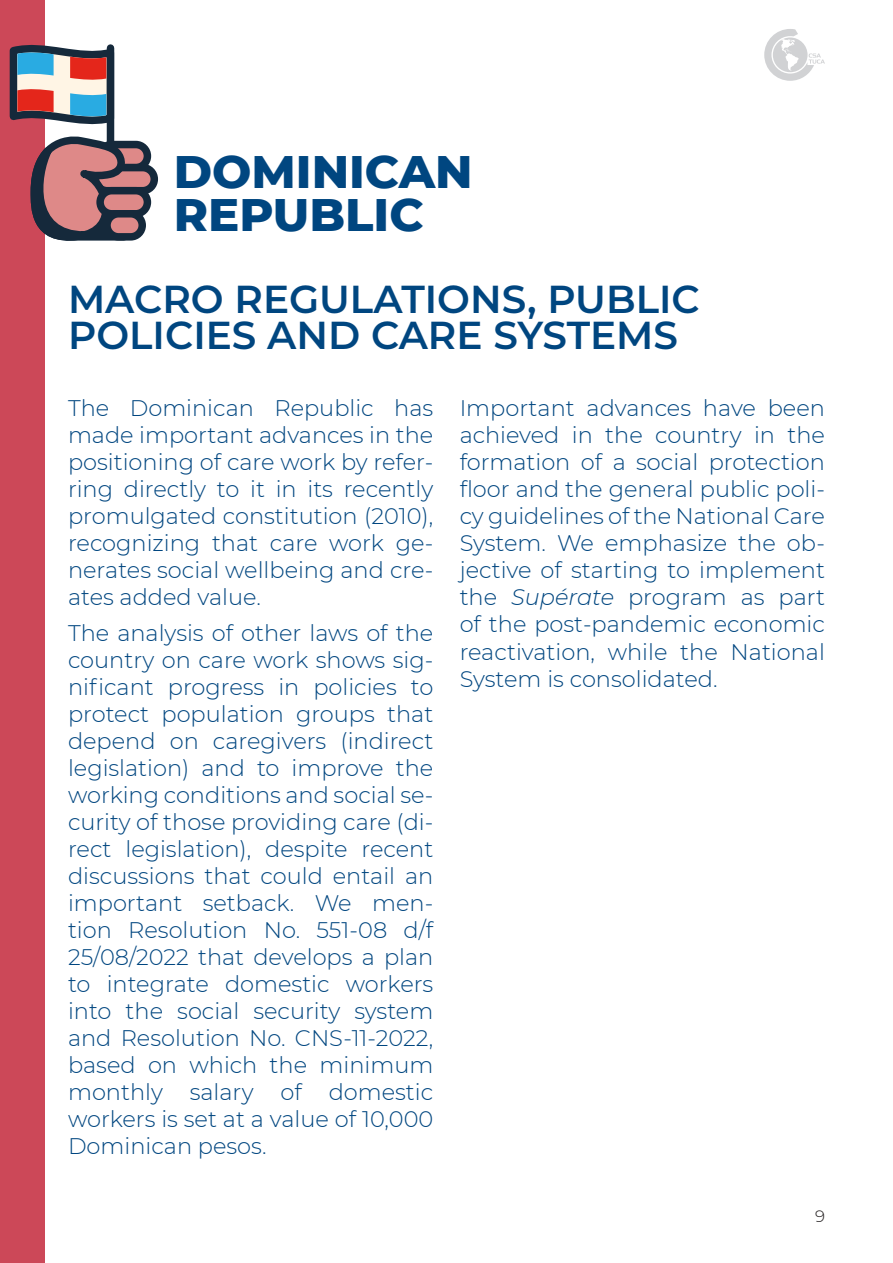
<style>
.page{position:relative;width:893px;height:1263px;background:#fff}
.page>*{position:absolute;margin:0;border:0;box-sizing:border-box;transform-origin:0 0}
.Parrafo_de_Texto{font:800 46.5px/43.5px "Montserrat";color:#004680}
.Parrafo_de_Texto-2{font:600 39px/36px "Montserrat";color:#004680}
.Parrafo_de_Texto-3{font:300 22.5px/27px "Montserrat";color:#004680;text-align:justify}
.t1{font:300 16.5px "Montserrat";color:#231f20}
.s1{font-style:italic}
</style>
<div class="page">
<svg style="left:764px;top:29px;width:61px;height:52px"></svg>
<div style="left:0;top:0;width:44px;height:1263px;background:#cc4858"></div>
<div style="left:107px;top:48px;width:7px;height:167px;background:#15293b"></div>
<div style="left:96px;top:141px;width:55px;height:30px;border:8px solid #15293b;border-radius:12px"></div>
<div style="left:96px;top:168px;width:58px;height:23px;background:#de8988;border-radius:12px"></div>
<div style="left:92px;top:164px;width:66px;height:30px;border:8px solid #15293b;border-radius:12px"></div>
<div style="left:96px;top:187px;width:55px;height:30px;border:8px solid #15293b;border-radius:12px"></div>
<div style="left:103px;top:210px;width:43px;height:31px;border:8px solid #15293b;border-radius:12px"></div>
<svg style="left:30px;top:138px;width:112px;height:109px"></svg>
<svg style="left:9px;top:43px;width:106px;height:83px"></svg>
<p class="Parrafo_de_Texto" style="left:174px;top:147px;width:300px">DOMINICAN<br>REPUBLIC</p>
<p class="Parrafo_de_Texto-2" style="left:68px;top:279px;width:633px">MACRO REGULATIONS, PUBLIC<br>POLICIES AND CARE SYSTEMS</p>
<p class="Parrafo_de_Texto-3" style="left:68px;top:394px;width:367px">The Dominican Republic has made important advances in the positioning of care work by refer&shy;ring directly to it in its recently promulgated constitution (2010), recognizing that care work ge&shy;nerates social wellbeing and cre&shy;ates added value.</p>
<p class="Parrafo_de_Texto-3" style="left:68px;top:619px;width:367px">The analysis of other laws of the country on care work shows sig&shy;nificant progress in policies to protect population groups that depend on caregivers (indirect legislation) and to improve the working conditions and social se&shy;curity of those providing care (di&shy;rect legislation), despite recent discussions that could entail an important setback. We men&shy;tion Resolution No. 551-08 d/f 25/08/2022 that develops a plan to integrate domestic workers into the social security system and Resolution No. CNS-11-2022, based on which the minimum monthly salary of domestic workers is set at a value of 10,000<br>Dominican pesos.</p>
<p class="Parrafo_de_Texto-3" style="left:460px;top:394px;width:367px">Important advances have been achieved in the country in the formation of a social protection floor and the general public poli&shy;cy guidelines of the National Care System. We emphasize the ob&shy;jective of starting to implement the <span class="s1">Supérate</span> program as part of the post-pandemic economic reactivation, while the National System is consolidated.</p>
<p class="t1" style="left:815px;top:1204px;width:11px">9</p>
</div>
